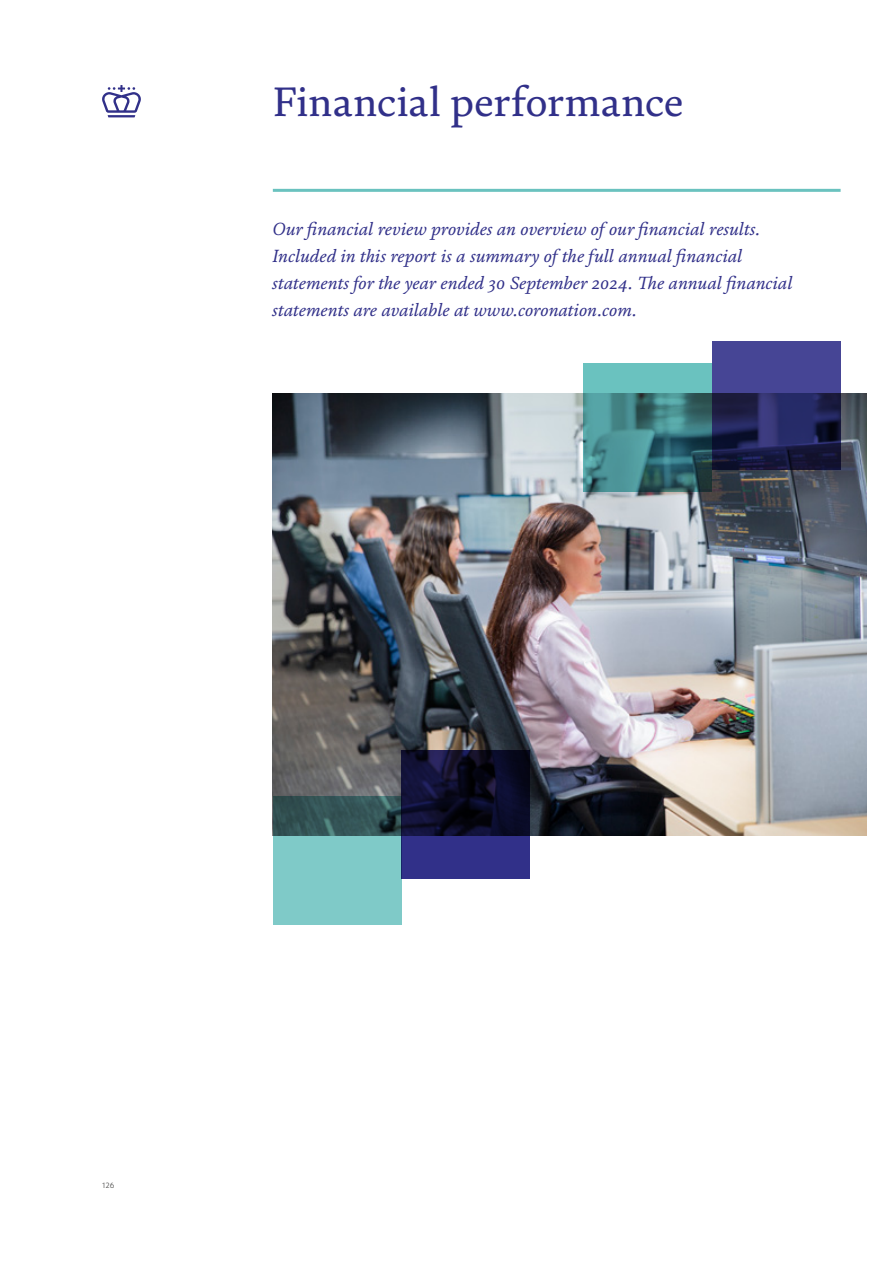
<style>
.page{position:relative;width:893px;height:1263px;background:#fff}
.page>*{position:absolute;margin:0;border:0;box-sizing:border-box;transform-origin:0 0}
.t1{font:42px "FS Brabo";color:#313089}
.t2{font:italic 18px/27px "FS Brabo";letter-spacing:-.005em;color:#313089}
.t3{font:8.25px "FS Lucas";color:#575756}
</style>
<div class="page">
<svg style="left:102px;top:85px;width:39px;height:32px"></svg>
<hr style="left:273px;top:189px;width:568px;height:3px;background:#6ac2bf">
<img style="left:273px;top:393px;width:594px;height:443px">
<svg style="left:584px;top:363px;width:128px;height:129px;background:#488b8e"></svg>
<svg style="left:273px;top:796px;width:128px;height:128px;background:#67a4a3"></svg>
<svg style="left:712px;top:341px;width:129px;height:129px;background:#2e2f6a"></svg>
<svg style="left:401px;top:750px;width:129px;height:129px;background:#181848"></svg>
<h1 class="t1" style="left:273px;top:70px;width:412px">Financial performance</h1>
<p class="t2" style="left:273px;top:215px;width:522px">Our financial review provides an overview of our financial results.<br>Included in this report is a summary of the full annual financial statements for the year ended 30 September 2024. The annual financial statements are available at www.coronation.com.</p>
<p class="t3" style="left:102px;top:1181px;width:14px">126</p>
</div>
